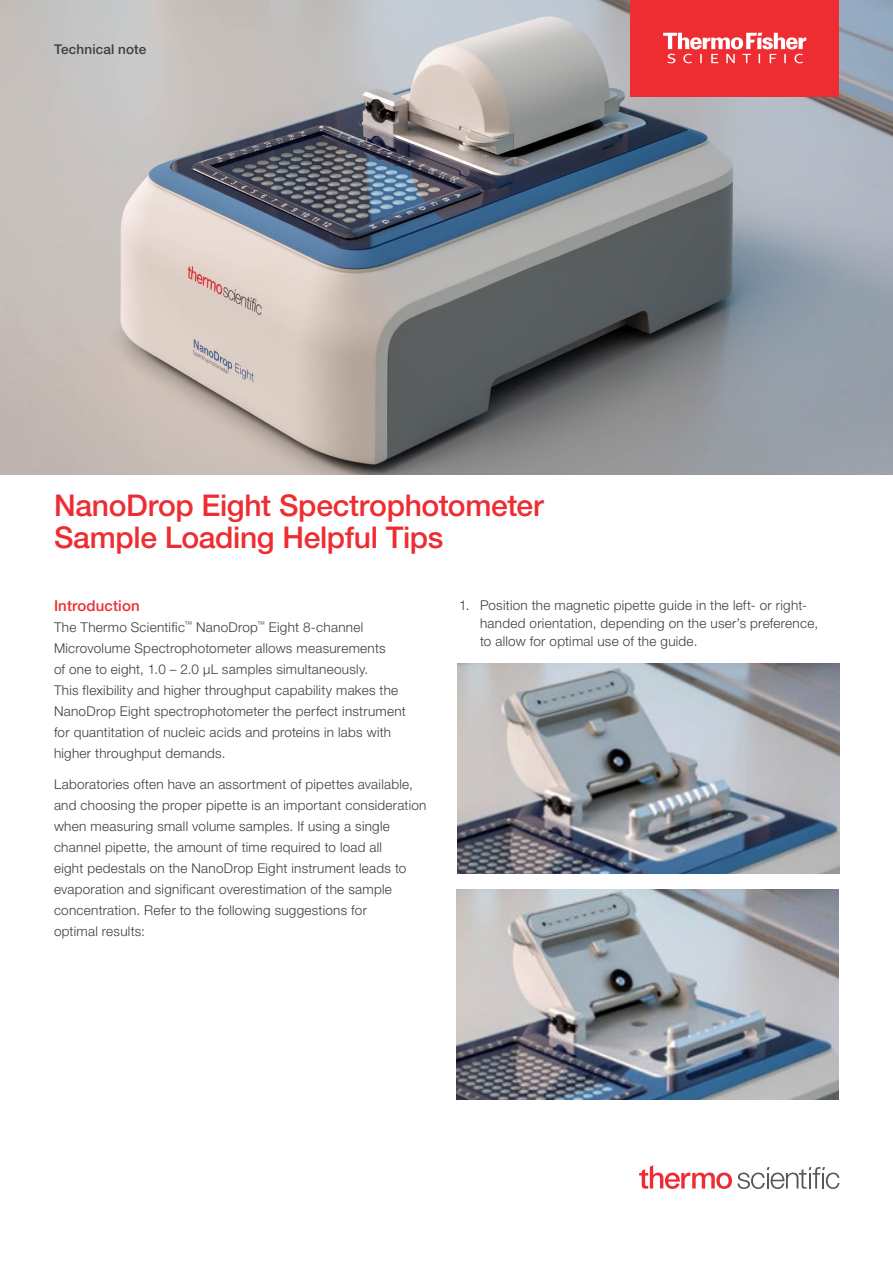
<style>
.page{position:relative;width:893px;height:1263px;background:#fff}
.page>*{position:absolute;margin:0;border:0;box-sizing:border-box;transform-origin:0 0}
.t1{font:500 30px/31.5px "Helvetica Neue LTW1 G";letter-spacing:-.01em;color:#ee2d33}
.t2{font:500 15px "Helvetica Neue LTW1 G";letter-spacing:.01em;color:#ee2d33}
.t3{font:300 13.5px/21px "Helvetica Neue LTW1 G";letter-spacing:.02em;color:#3e3e3f}
.t4{font:500 13.5px "Helvetica Neue LTW1 G";letter-spacing:.01em;color:#3e3e3f}
</style>
<div class="page">
<img style="left:0;top:0;width:893px;height:474px">
<img style="left:457px;top:663px;width:382px;height:210px">
<img style="left:457px;top:890px;width:382px;height:210px">
<svg style="left:639px;top:1165px;width:200px;height:24px"></svg>
<div style="left:630px;top:0;width:209px;height:96px;background:#ee2d33"></div>
<svg style="left:663px;top:33px;width:143px;height:30px"></svg>
<p class="t4" style="left:54px;top:41px;width:94px">Technical note</p>
<h1 class="t1" style="left:54px;top:490px;width:491px">NanoDrop Eight Spectrophotometer<br>Sample Loading Helpful Tips</h1>
<p class="t2" style="left:54px;top:596px;width:87px">Introduction</p>
<p class="t3" style="left:54px;top:616px;width:353px">The Thermo Scientific<sup>™</sup> NanoDrop<sup>™</sup> Eight 8-channel Microvolume Spectrophotometer allows measurements<br>of one to eight, 1.0 – 2.0 µL samples simultaneously.<br>This flexibility and higher throughput capability makes the NanoDrop Eight spectrophotometer the perfect instrument for quantitation of nucleic acids and proteins in labs with higher throughput demands.</p>
<p class="t3" style="left:54px;top:774px;width:374px">Laboratories often have an assortment of pipettes available, and choosing the proper pipette is an important consideration when measuring small volume samples. If using a single channel pipette, the amount of time required to load all<br>eight pedestals on the NanoDrop Eight instrument leads to evaporation and significant overestimation of the sample concentration. Refer to the following suggestions for<br>optimal results:</p>
<p class="t3" style="left:480px;top:596px;width:340px;line-height:18px;text-indent:-21px">1. Position the magnetic pipette guide in the left- or right&shy;handed orientation, depending on the user’s preference, to allow for optimal use of the guide.</p>
</div>
